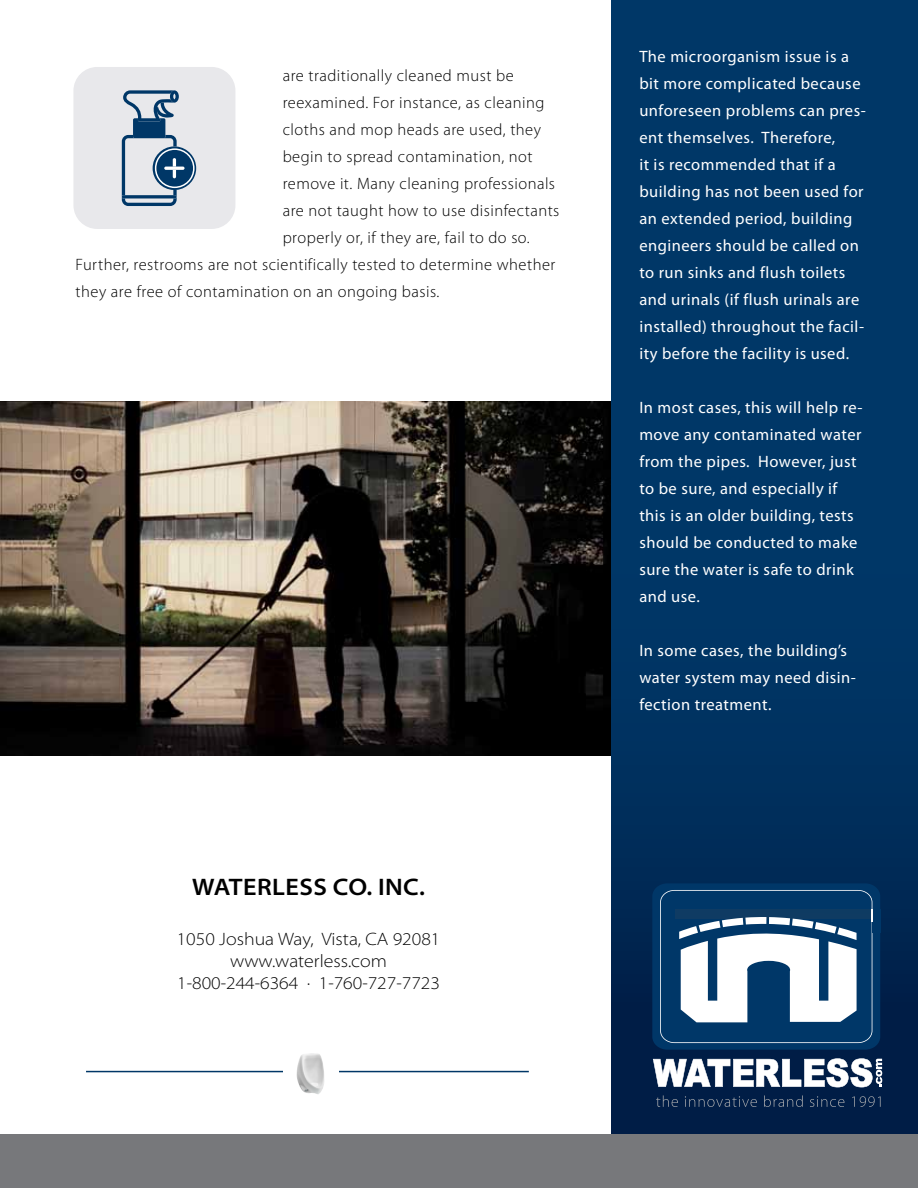
<style>
.page{position:relative;width:918px;height:1188px;background:#fff}
.page>*{position:absolute;margin:0;border:0;box-sizing:border-box;transform-origin:0 0}
.t1{font:600 semi-expanded 24px "Myriad Pro";letter-spacing:.02em;color:#000}
.t2{font:300 semi-expanded 18px/21.6px "Myriad Pro";color:#000;text-align:center}
.t3{font:16.5px/27px "Myriad Pro";letter-spacing:.03em;color:#fff}
.t4{font:300 16.5px "Myriad Pro";letter-spacing:.03em;color:#000}
</style>
<div class="page">
<img style="left:0;top:402px;width:611px;height:353px">
<div style="left:611px;top:0;width:307px;height:1188px;background:linear-gradient(to bottom,#003e70,#00214b)"></div>
<div style="left:73px;top:67px;width:162px;height:162px;background:#e8e8eb;border-radius:24px"></div>
<svg style="left:122px;top:90px;width:74px;height:116px"></svg>
<hr style="left:164px;top:167px;width:21px;height:3px;background:#fff;border-radius:2px">
<hr style="left:86px;top:1071px;width:443px;height:1px;background:#003767">
<div style="left:283px;top:1045px;width:56px;height:38px;background:#fff"></div>
<img style="left:296px;top:1053px;width:28px;height:41px">
<div style="left:0;top:1134px;width:918px;height:54px;background:#77787b"></div>
<svg style="left:653px;top:1058px;width:229px;height:29px"></svg>
<svg style="left:656px;top:1095px;width:22px;height:12px"></svg>
<svg style="left:685px;top:1096px;width:72px;height:11px"></svg>
<svg style="left:764px;top:1095px;width:39px;height:12px"></svg>
<svg style="left:810px;top:1096px;width:34px;height:11px"></svg>
<svg style="left:852px;top:1096px;width:29px;height:11px"></svg>
<svg style="left:652px;top:883px;width:229px;height:167px"></svg>
<p class="t4" style="left:283px;top:66px;width:233px">are traditionally cleaned must be</p>
<p class="t4" style="left:283px;top:93px;width:263px">reexamined. For instance, as cleaning</p>
<p class="t4" style="left:283px;top:120px;width:260px">cloths and mop heads are used, they</p>
<p class="t4" style="left:283px;top:147px;width:251px">begin to spread contamination, not</p>
<p class="t4" style="left:283px;top:174px;width:274px">remove it. Many cleaning professionals</p>
<p class="t4" style="left:283px;top:201px;width:278px">are not taught how to use disinfectants</p>
<p class="t4" style="left:283px;top:228px;width:249px">properly or, if they are, fail to do so.</p>
<p class="t4" style="left:76px;top:255px;width:481px">Further, restrooms are not scientifically tested to determine whether</p>
<p class="t4" style="left:76px;top:282px;width:365px">they are free of contamination on an ongoing basis.</p>
<h1 class="t1" style="left:192px;top:871px;width:234px">WATERLESS CO. INC.</h1>
<p class="t2" style="left:177px;top:928px;width:265px">1050 Joshua Way, Vista, CA 92081 www.waterless.com<br>1-800-244-6364 · 1-760-727-7723</p>
<p class="t3" style="left:639px;top:43px;width:228px">The microorganism issue is a bit more complicated because unforeseen problems can pres&shy;ent themselves. Therefore,<br>it is recommended that if a building has not been used for an extended period, building engineers should be called on to run sinks and flush toilets and urinals (if flush urinals are installed) throughout the facil&shy;ity before the facility is used.</p>
<p class="t3" style="left:639px;top:394px;width:225px">In most cases, this will help re&shy;move any contaminated water from the pipes. However, just to be sure, and especially if this is an older building, tests should be conducted to make sure the water is safe to drink and use.</p>
<p class="t3" style="left:639px;top:637px;width:218px">In some cases, the building’s water system may need disin&shy;fection treatment.</p>
</div>
